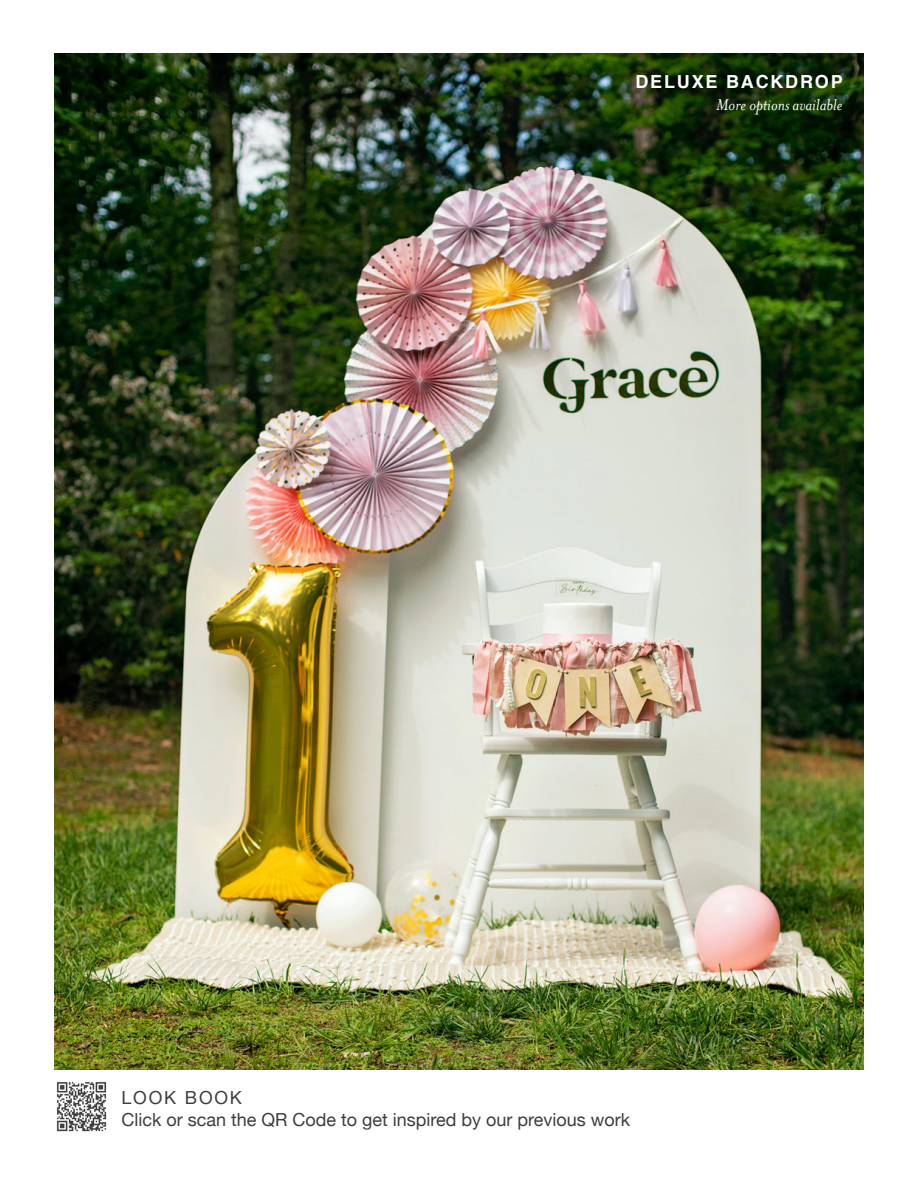
<style>
.page{position:relative;width:918px;height:1188px;background:#fff}
.page>*{position:absolute;margin:0;border:0;box-sizing:border-box;transform-origin:0 0}
.t1{font:18px "Helvetica Neue";color:#3e3e3f}
.t2{font:italic 18px "Mrs Eaves OT";color:#fff}
.t3{font:700 18px "Helvetica";letter-spacing:.1em;color:#fff}
.t4{font:18px "Helvetica Neue";letter-spacing:.1em;color:#3e3e3f}
</style>
<div class="page">
<img style="left:54px;top:53px;width:810px;height:1016px">
<img style="left:56px;top:1082px;width:51px;height:50px">
<p class="t3" style="left:636px;top:67px;width:209px">DELUXE BACKDROP</p>
<p class="t2" style="left:716px;top:95px;width:128px">More options available</p>
<p class="t4" style="left:122px;top:1085px;width:122px">LOOK BOOK</p>
<p class="t1" style="left:122px;top:1107px;width:510px">Click or scan the QR Code to get inspired by our previous work</p>
</div>
